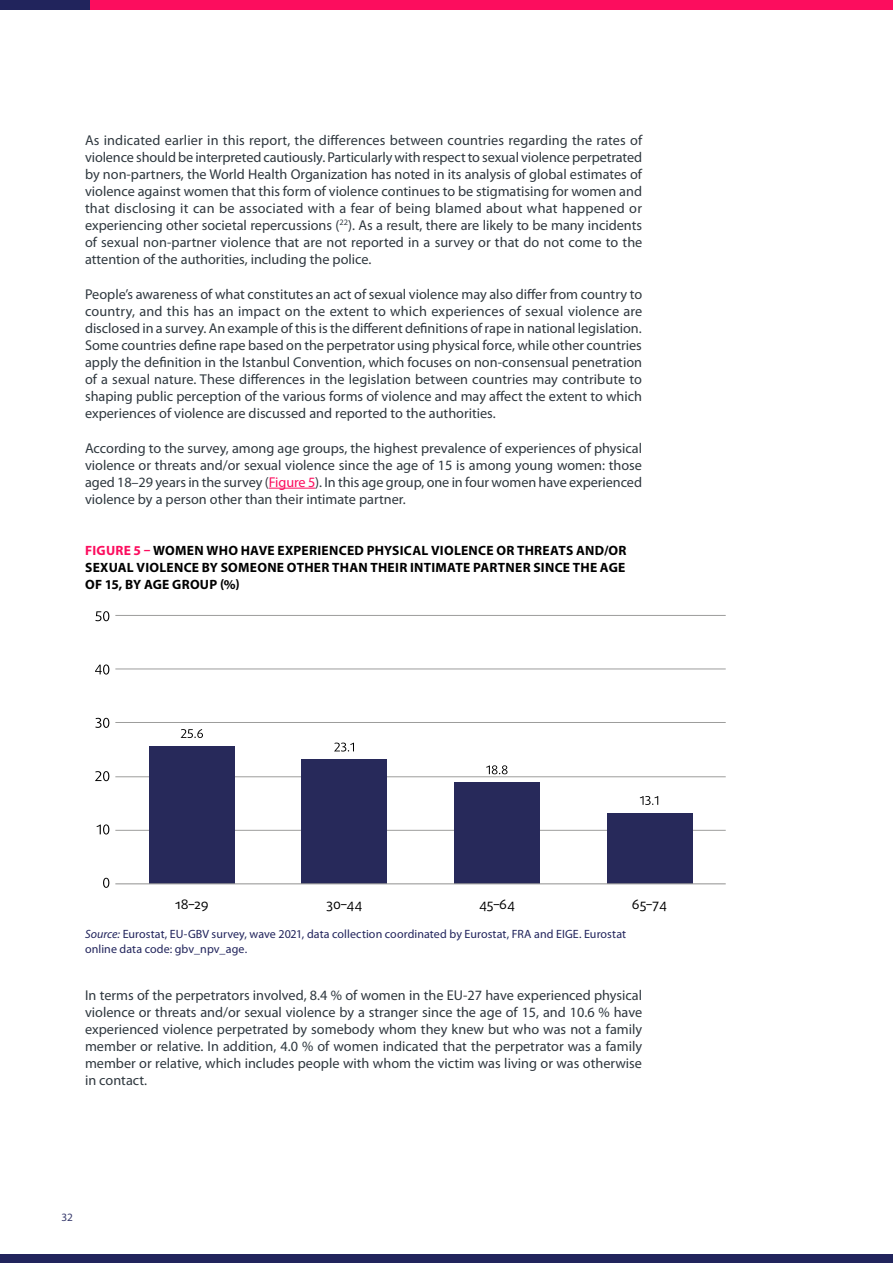
<style>
.page{position:relative;width:893px;height:1263px;background:#fff}
.page>*{position:absolute;margin:0;border:0;box-sizing:border-box;transform-origin:0 0}
.Body_text{font:14.25px/17.1px "Myriad Pro";color:#2f383f;text-align:justify}
.TABLE-FIGURE_title{font:700 13.5px/17.1px "Myriad Pro";letter-spacing:.02em;color:#000;text-align:justify}
.t1{font:13.5px "Daxline Pro";color:#000}
.TABLE-FIGURE_notes{font:12px/15px "Myriad Pro";letter-spacing:.005em;color:#21245c}
.t2{font:11.25px "Myriad Pro";color:#373a6c}
.s1{color:#fc0d5e}
.s2{font-style:italic}
</style>
<div class="page">
<div style="left:89px;top:0;width:804px;height:10px;background:#fc0d5e"></div>
<div style="left:0;top:0;width:89px;height:10px;background:#21245c"></div>
<div style="left:0;top:1254px;width:893px;height:9px;background:#21245c"></div>
<hr style="left:269px;top:488px;width:46px;height:1px;background:#fc0d5e">
<svg style="left:103px;top:878px;width:6px;height:10px"></svg>
<svg style="left:97px;top:824px;width:12px;height:10px"></svg>
<svg style="left:95px;top:771px;width:14px;height:10px"></svg>
<svg style="left:95px;top:718px;width:14px;height:10px"></svg>
<svg style="left:95px;top:664px;width:14px;height:10px"></svg>
<svg style="left:95px;top:611px;width:14px;height:10px"></svg>
<hr style="left:115px;top:615px;width:611px;height:1px;background:#9d9d9c">
<hr style="left:115px;top:669px;width:611px;height:1px;background:#9d9d9c">
<hr style="left:115px;top:722px;width:611px;height:1px;background:#9d9d9c">
<hr style="left:115px;top:776px;width:611px;height:1px;background:#9d9d9c">
<hr style="left:115px;top:830px;width:611px;height:1px;background:#9d9d9c">
<div style="left:607px;top:813px;width:85px;height:71px;background:#27295a"></div>
<div style="left:454px;top:783px;width:85px;height:101px;background:#27295a"></div>
<div style="left:302px;top:759px;width:85px;height:125px;background:#27295a"></div>
<div style="left:149px;top:746px;width:85px;height:138px;background:#27295a"></div>
<svg style="left:181px;top:729px;width:22px;height:9px"></svg>
<svg style="left:334px;top:743px;width:20px;height:8px"></svg>
<svg style="left:486px;top:765px;width:21px;height:9px"></svg>
<svg style="left:640px;top:796px;width:18px;height:9px"></svg>
<hr style="left:115px;top:883px;width:611px;height:1px;background:#9d9d9c">
<p class="Body_text" style="left:85px;top:131px;width:559px">As indicated earlier in this report, the differences between countries regarding the rates of violence should be interpreted cautiously. Particularly with respect to sexual violence perpetrated by non-partners, the World Health Organization has noted in its analysis of global estimates of violence against women that this form of violence continues to be stigmatising for women and that disclosing it can be associated with a fear of being blamed about what happened or experiencing other societal repercussions (<sup>22</sup>). As a result, there are likely to be many incidents of sexual non-partner violence that are not reported in a survey or that do not come to the attention of the authorities, including the police.</p>
<p class="Body_text" style="left:85px;top:285px;width:559px">People’s awareness of what constitutes an act of sexual violence may also differ from country to country, and this has an impact on the extent to which experiences of sexual violence are disclosed in a survey. An example of this is the different definitions of rape in national legislation.<br>Some countries define rape based on the perpetrator using physical force, while other countries apply the definition in the Istanbul Convention, which focuses on non-consensual penetration of a sexual nature. These differences in the legislation between countries may contribute to shaping public perception of the various forms of violence and may affect the extent to which experiences of violence are discussed and reported to the authorities.</p>
<p class="Body_text" style="left:85px;top:439px;width:559px">According to the survey, among age groups, the highest prevalence of experiences of physical violence or threats and/or sexual violence since the age of 15 is among young women: those aged 18–29 years in the survey (<span class="s1">Figure 5</span>). In this age group, one in four women have experienced violence by a person other than their intimate partner.</p>
<p class="TABLE-FIGURE_title" style="left:85px;top:542px;width:543px"><span class="s1">FIGURE 5 –</span> WOMEN WHO HAVE EXPERIENCED PHYSICAL VIOLENCE OR THREATS AND/OR SEXUAL VIOLENCE BY SOMEONE OTHER THAN THEIR INTIMATE PARTNER SINCE THE AGE OF 15, BY AGE GROUP (%)</p>
<p class="t1" style="left:175px;top:895px;width:35px">18–29</p>
<p class="t1" style="left:327px;top:895px;width:37px">30–44</p>
<p class="t1" style="left:479px;top:895px;width:37px">45–64</p>
<p class="t1" style="left:632px;top:895px;width:37px">65–74</p>
<p class="TABLE-FIGURE_notes" style="left:85px;top:926px;width:543px"><span class="s2">Source:</span> Eurostat, EU-GBV survey, wave 2021, data collection coordinated by Eurostat, FRA and EIGE. Eurostat online data code: gbv_npv_age.</p>
<p class="Body_text" style="left:85px;top:986px;width:559px">In terms of the perpetrators involved, 8.4 % of women in the EU-27 have experienced physical violence or threats and/or sexual violence by a stranger since the age of 15, and 10.6 % have experienced violence perpetrated by somebody whom they knew but who was not a family member or relative. In addition, 4.0 % of women indicated that the perpetrator was a family member or relative, which includes people with whom the victim was living or was otherwise in contact.</p>
<p class="t2" style="left:62px;top:1211px;width:13px">32</p>
</div>
